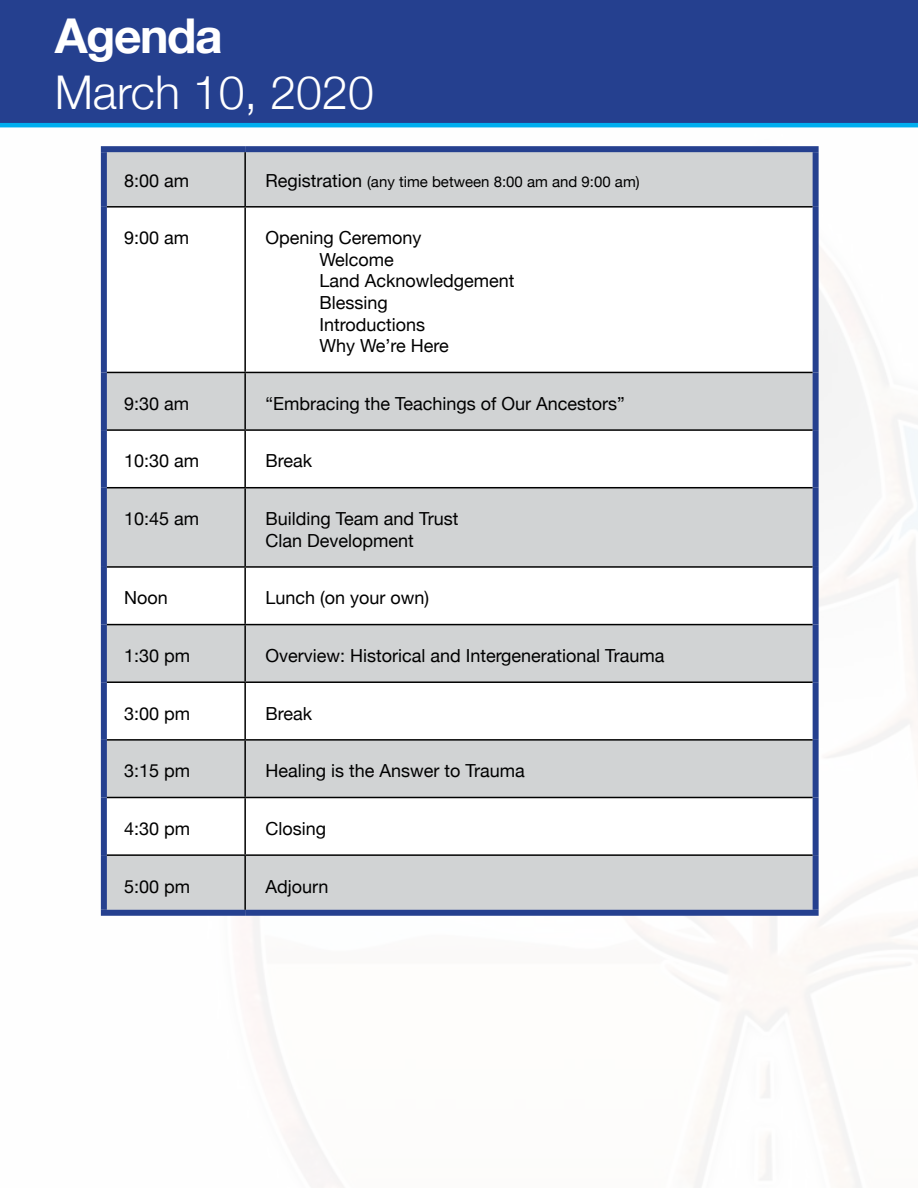
<style>
.page{position:relative;width:918px;height:1188px;background:#fff}
.page>*{position:absolute;margin:0;border:0;box-sizing:border-box;transform-origin:0 0}
.t1{font:700 48px "Helvetica Neue";letter-spacing:-.03em;color:#fff}
.t2{font:300 46.5px "Helvetica Neue";color:#fff}
.t3{font:18px/21.6px "Helvetica Neue";color:#000}
.t4{font:15px "Helvetica Neue";color:#000}
.s1{font-size:18px}
</style>
<div class="page">
<div style="left:0;top:0;width:918px;height:127px;background:#25408f"></div>
<div style="left:107px;top:152px;width:706px;height:758px;background:#d1d3d4"></div>
<svg style="left:107px;top:208px;width:706px;height:646px"></svg>
<div style="left:101px;top:146px;width:144px;height:6px;background:#25408f"></div>
<div style="left:101px;top:152px;width:6px;height:55px;background:#25408f"></div>
<div style="left:245px;top:146px;width:574px;height:6px;background:#25408f"></div>
<div style="left:813px;top:152px;width:6px;height:55px;background:#25408f"></div>
<div style="left:101px;top:207px;width:6px;height:165px;background:#25408f"></div>
<div style="left:813px;top:207px;width:6px;height:165px;background:#25408f"></div>
<div style="left:101px;top:372px;width:6px;height:58px;background:#25408f"></div>
<div style="left:813px;top:372px;width:6px;height:58px;background:#25408f"></div>
<div style="left:101px;top:430px;width:6px;height:58px;background:#25408f"></div>
<div style="left:813px;top:430px;width:6px;height:58px;background:#25408f"></div>
<div style="left:101px;top:488px;width:6px;height:79px;background:#25408f"></div>
<div style="left:813px;top:488px;width:6px;height:79px;background:#25408f"></div>
<div style="left:101px;top:567px;width:6px;height:58px;background:#25408f"></div>
<div style="left:813px;top:567px;width:6px;height:58px;background:#25408f"></div>
<div style="left:101px;top:625px;width:6px;height:57px;background:#25408f"></div>
<div style="left:813px;top:625px;width:6px;height:57px;background:#25408f"></div>
<div style="left:101px;top:682px;width:6px;height:58px;background:#25408f"></div>
<div style="left:813px;top:682px;width:6px;height:58px;background:#25408f"></div>
<div style="left:101px;top:740px;width:6px;height:57px;background:#25408f"></div>
<div style="left:813px;top:740px;width:6px;height:57px;background:#25408f"></div>
<div style="left:101px;top:797px;width:6px;height:58px;background:#25408f"></div>
<div style="left:813px;top:797px;width:6px;height:58px;background:#25408f"></div>
<div style="left:101px;top:855px;width:6px;height:55px;background:#25408f"></div>
<div style="left:813px;top:855px;width:6px;height:55px;background:#25408f"></div>
<div style="left:101px;top:910px;width:144px;height:6px;background:#25408f"></div>
<div style="left:245px;top:910px;width:574px;height:6px;background:#25408f"></div>
<hr style="left:244px;top:152px;width:2px;height:54px;background:#000">
<hr style="left:107px;top:206px;width:138px;height:2px;background:#000">
<hr style="left:245px;top:206px;width:568px;height:2px;background:#000">
<hr style="left:244px;top:208px;width:2px;height:164px;background:#000">
<hr style="left:107px;top:372px;width:138px;height:1px;background:#000">
<hr style="left:245px;top:372px;width:568px;height:1px;background:#000">
<hr style="left:244px;top:373px;width:2px;height:56px;background:#000">
<hr style="left:107px;top:429px;width:138px;height:2px;background:#000">
<hr style="left:245px;top:429px;width:568px;height:2px;background:#000">
<hr style="left:244px;top:431px;width:2px;height:56px;background:#000">
<hr style="left:107px;top:487px;width:138px;height:1px;background:#000">
<hr style="left:245px;top:487px;width:568px;height:1px;background:#000">
<hr style="left:244px;top:488px;width:2px;height:78px;background:#000">
<hr style="left:107px;top:566px;width:138px;height:2px;background:#000">
<hr style="left:245px;top:566px;width:568px;height:2px;background:#000">
<hr style="left:244px;top:568px;width:2px;height:56px;background:#000">
<hr style="left:107px;top:624px;width:138px;height:1px;background:#000">
<hr style="left:245px;top:624px;width:568px;height:1px;background:#000">
<hr style="left:244px;top:625px;width:2px;height:56px;background:#000">
<hr style="left:107px;top:681px;width:138px;height:2px;background:#000">
<hr style="left:245px;top:681px;width:568px;height:2px;background:#000">
<hr style="left:244px;top:683px;width:2px;height:56px;background:#000">
<hr style="left:107px;top:739px;width:138px;height:2px;background:#000">
<hr style="left:245px;top:739px;width:568px;height:2px;background:#000">
<hr style="left:244px;top:741px;width:2px;height:56px;background:#000">
<hr style="left:107px;top:797px;width:138px;height:1px;background:#000">
<hr style="left:245px;top:797px;width:568px;height:1px;background:#000">
<hr style="left:244px;top:798px;width:2px;height:56px;background:#000">
<hr style="left:107px;top:854px;width:138px;height:2px;background:#000">
<hr style="left:245px;top:854px;width:568px;height:2px;background:#000">
<hr style="left:244px;top:856px;width:2px;height:54px;background:#000">
<h1 class="t1" style="left:55px;top:-2px;width:169px">Agenda</h1>
<h2 class="t2" style="left:55px;top:55px;width:321px">March 10, 2020</h2>
<p class="t3" style="left:124px;top:170px;width:67px">8:00 am</p>
<p class="t4" style="left:265px;top:170px;width:376px"><span class="s1">Registration</span> (any time between 8:00 am and 9:00 am)</p>
<p class="t3" style="left:124px;top:228px;width:67px">9:00 am</p>
<p class="t3" style="left:319px;top:228px;width:197px;text-indent:-54px">Opening Ceremony<br>Welcome<br>Land Acknowledgement<br>Blessing<br>Introductions<br>Why We’re Here</p>
<p class="t3" style="left:124px;top:394px;width:67px">9:30 am</p>
<p class="t3" style="left:265px;top:394px;width:361px">“Embracing the Teachings of Our Ancestors”</p>
<p class="t3" style="left:124px;top:451px;width:77px">10:30 am</p>
<p class="t3" style="left:265px;top:451px;width:48px">Break</p>
<p class="t3" style="left:124px;top:509px;width:77px">10:45 am</p>
<p class="t3" style="left:265px;top:509px;width:195px">Building Team and Trust<br>Clan Development</p>
<p class="t3" style="left:124px;top:588px;width:45px">Noon</p>
<p class="t3" style="left:265px;top:588px;width:165px">Lunch (on your own)</p>
<p class="t3" style="left:124px;top:646px;width:68px">1:30 pm</p>
<p class="t3" style="left:265px;top:646px;width:401px">Overview: Historical and Intergenerational Trauma</p>
<p class="t3" style="left:124px;top:703px;width:68px">3:00 pm</p>
<p class="t3" style="left:265px;top:703px;width:48px">Break</p>
<p class="t3" style="left:124px;top:761px;width:68px">3:15 pm</p>
<p class="t3" style="left:265px;top:761px;width:261px">Healing is the Answer to Trauma</p>
<p class="t3" style="left:124px;top:819px;width:68px">4:30 pm</p>
<p class="t3" style="left:265px;top:819px;width:62px">Closing</p>
<p class="t3" style="left:124px;top:876px;width:68px">5:00 pm</p>
<p class="t3" style="left:265px;top:876px;width:64px">Adjourn</p>
</div>
